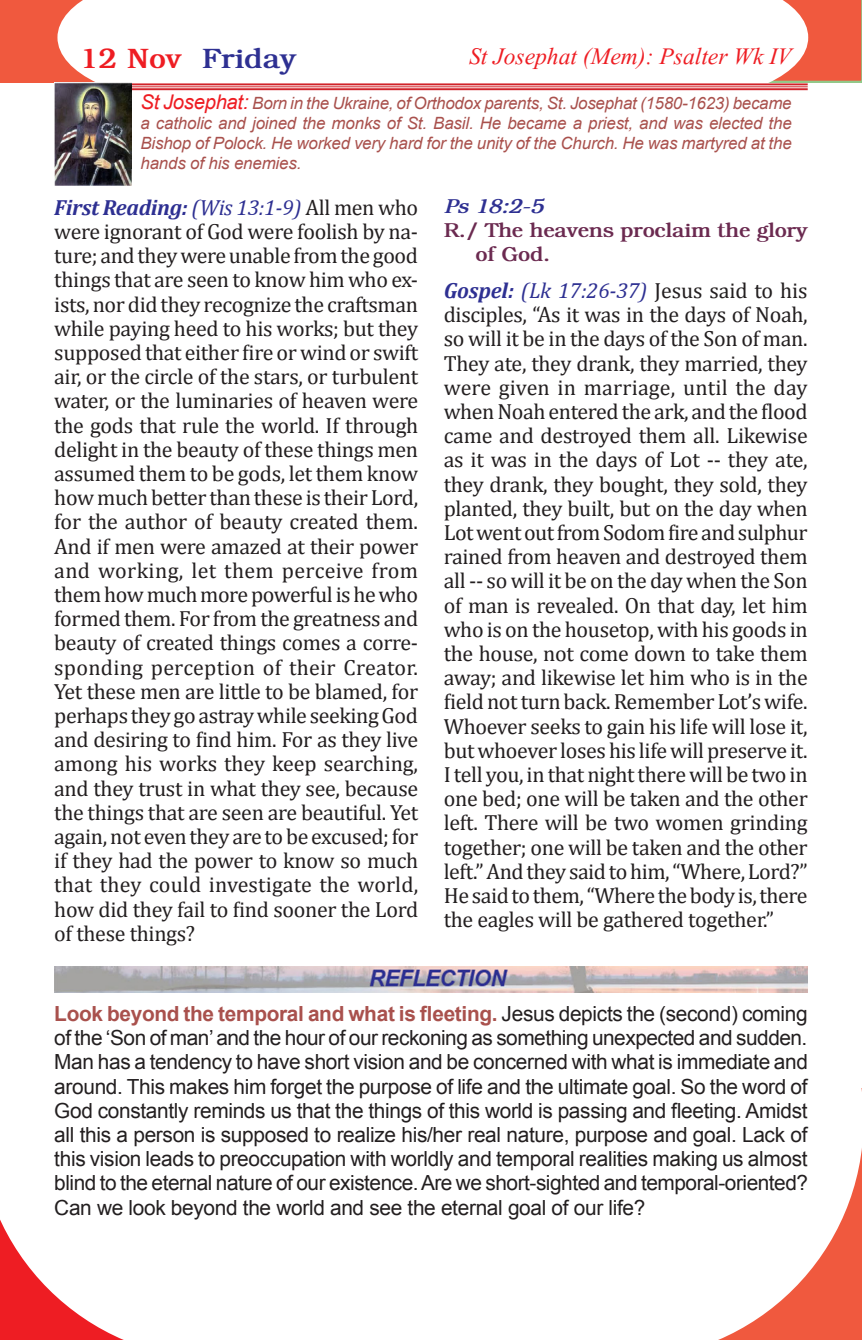
<style>
.page{position:relative;width:862px;height:1340px;background:#fff}
.page>*{position:absolute;margin:0;border:0;box-sizing:border-box;transform-origin:0 0}
.PgHd0{font:29.25px "Vijaya";color:#ee1d23}
.PgHDayR{font:700 28.12px "Bookman";color:#2e3092}
.BodyTxtM{font:22.05px/24.1px "Cambria";letter-spacing:-.015em;color:#231f20;text-align:justify}
.Refl01{font:20.7px/24.1px "Arial";letter-spacing:-.015em;color:#231f20;text-align:justify}
.Rspons{font:700 20.25px/24.3px "Bookman";letter-spacing:-.015em;color:#6b2a50}
.Psalms{font:italic 700 20.25px "Bookman";color:#2e3092}
.StHist{font:italic 16.88px/20.2px "Arial";letter-spacing:-.01em;color:#a9514d;text-align:justify}
.s1{color:#ee1d23}
.s2{font-size:20.25px;color:#ee1d23}
.s3{font-weight:700;font-style:italic;color:#2e3092}
.s4{font-style:italic;color:#2e3092}
.s5{font-weight:700;color:#a9514d}
</style>
<div class="page">
<svg style="left:0;top:992px;width:384px;height:347px"></svg>
<svg style="left:384px;top:966px;width:477px;height:373px"></svg>
<div style="left:0;top:0;width:255px;height:83px;background:#f0593e"></div>
<div style="left:57px;top:0;width:275px;height:102px;background:#fff"></div>
<svg style="left:533px;top:0;width:328px;height:91px"></svg>
<hr style="left:54px;top:83px;width:753px;height:2px;background:#d1232a">
<hr style="left:54px;top:86px;width:753px;height:1px;background:#d1232a">
<hr style="left:54px;top:88px;width:753px;height:2px;background:#d1232a">
<img style="left:54px;top:83px;width:77px;height:102px">
<img style="left:54px;top:966px;width:753px;height:26px">
<p class="PgHDayR" style="left:80px;top:42px;width:218px"><span class="s1">12 Nov</span> Friday</p>
<p class="PgHd0" style="left:469px;top:33px;width:324px">St Josephat (Mem): Psalter Wk IV</p>
<p class="StHist" style="left:140px;top:93px;width:652px"><span class="s2">St Josephat:</span> Born in the Ukraine, of Orthodox parents, St. Josephat (1580-1623) became a catholic and joined the monks of St. Basil. He became a priest, and was elected the Bishop of Polock. He worked very hard for the unity of the Church. He was martyred at the hands of his enemies.</p>
<p class="BodyTxtM" style="left:54px;top:195px;width:365px"><span class="s3">First Reading:</span> <span class="s4">(Wis 13:1-9)</span> All men who were ignorant of God were foolish by na&shy;ture; and they were unable from the good things that are seen to know him who ex&shy;ists, nor did they recognize the craftsman while paying heed to his works; but they supposed that either fire or wind or swift air, or the circle of the stars, or turbulent water, or the luminaries of heaven were the gods that rule the world. If through delight in the beauty of these things men assumed them to be gods, let them know how much better than these is their Lord, for the author of beauty created them.<br>And if men were amazed at their power and working, let them perceive from them how much more powerful is he who formed them. For from the greatness and beauty of created things comes a corre&shy;sponding perception of their Creator.<br>Yet these men are little to be blamed, for perhaps they go astray while seeking God and desiring to find him. For as they live among his works they keep searching, and they trust in what they see, because the things that are seen are beautiful. Yet again, not even they are to be excused; for if they had the power to know so much that they could investigate the world, how did they fail to find sooner the Lord of these things?</p>
<p class="Psalms" style="left:443px;top:194px;width:101px">Ps 18:2-5</p>
<p class="Rspons" style="left:475px;top:218px;width:333px;text-indent:-32px">R./ The heavens proclaim the glory of God.</p>
<p class="BodyTxtM" style="left:443px;top:278px;width:365px"><span class="s3">Gospel:</span> <span class="s4">(Lk 17:26-37)</span> Jesus said to his disciples, “As it was in the days of Noah, so will it be in the days of the Son of man.<br>They ate, they drank, they married, they were given in marriage, until the day when Noah entered the ark, and the flood came and destroyed them all. Likewise as it was in the days of Lot -- they ate, they drank, they bought, they sold, they planted, they built, but on the day when Lot went out from Sodom fire and sulphur rained from heaven and destroyed them all -- so will it be on the day when the Son of man is revealed. On that day, let him who is on the housetop, with his goods in the house, not come down to take them away; and likewise let him who is in the field not turn back. Remember Lot’s wife.<br>Whoever seeks to gain his life will lose it, but whoever loses his life will preserve it.<br>I tell you, in that night there will be two in one bed; one will be taken and the other left. There will be two women grinding together; one will be taken and the other left.” And they said to him, “Where, Lord?” He said to them, “Where the body is, there the eagles will be gathered together.”</p>
<p class="Refl01" style="left:54px;top:1001px;width:754px"><span class="s5">Look beyond the temporal and what is fleeting.</span> Jesus depicts the (second) coming of the ‘Son of man’ and the hour of our reckoning as something unexpected and sudden.<br>Man has a tendency to have short vision and be concerned with what is immediate and around. This makes him forget the purpose of life and the ultimate goal. So the word of God constantly reminds us that the things of this world is passing and fleeting. Amidst all this a person is supposed to realize his/her real nature, purpose and goal. Lack of this vision leads to preoccupation with worldly and temporal realities making us almost blind to the eternal nature of our existence. Are we short-sighted and temporal-oriented?<br>Can we look beyond the world and see the eternal goal of our life?</p>
</div>
